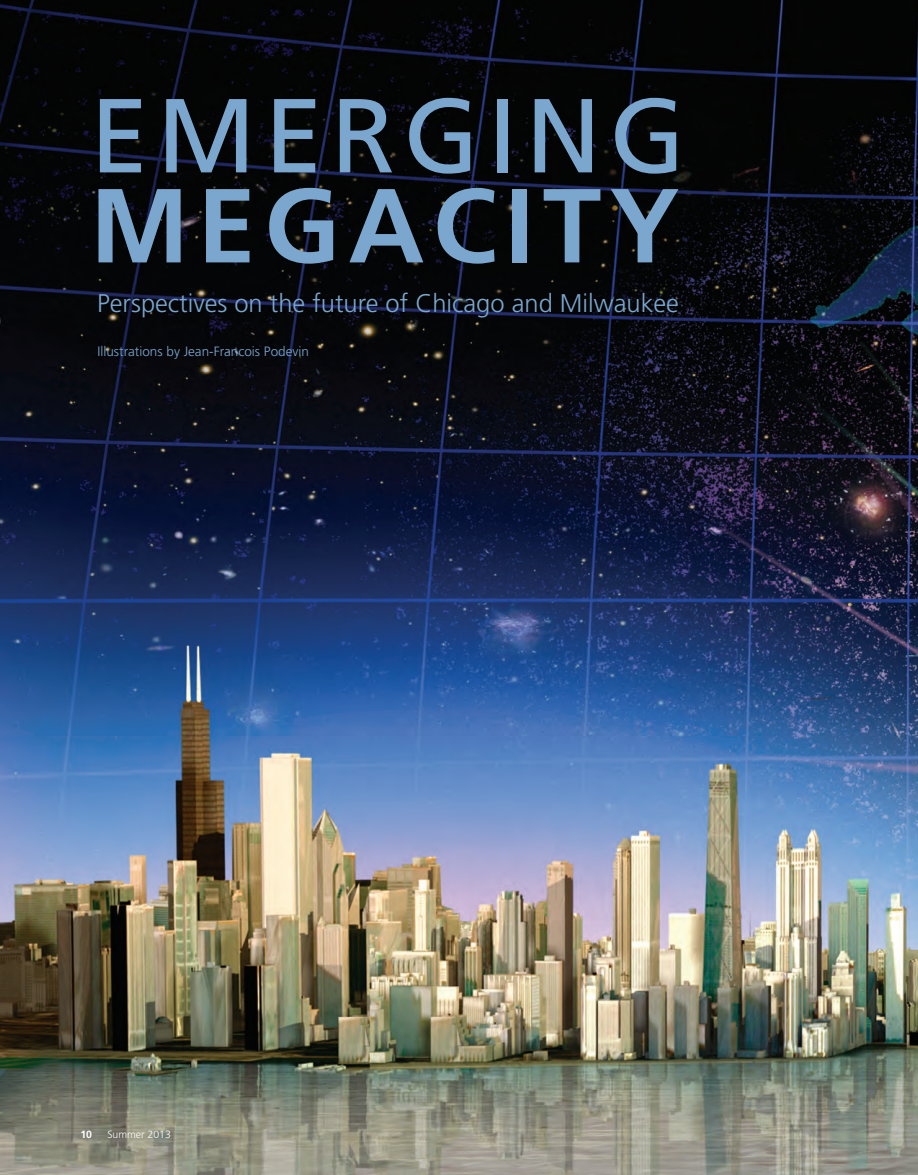
<style>
.page{position:relative;width:918px;height:1175px;background:#fff}
.page>*{position:absolute;margin:0;border:0;box-sizing:border-box;transform-origin:0 0}
.TOC_Sections_blurb_F{font:105px/90px "Frutiger";letter-spacing:.08em;color:#7ba7cf}
.TOC_Sections_blurb_F-2{font:300 25.5px "Frutiger";color:#7ba7cf}
.TOC_Sections_blurb_F-3{font:300 13.5px "Frutiger";color:#7ba7cf}
.Page_number_right{font:300 10.5px "Frutiger";color:#fff}
.Page_number_right-2{font:700 10.5px "Frutiger";color:#fff}
.s1{font-weight:700}
</style>
<div class="page">
<img style="left:0;top:0;width:918px;height:1174px">
<p class="TOC_Sections_blurb_F" style="left:90px;top:90px;width:597px">EMERGING<br><span class="s1">MEGACITY</span></p>
<p class="TOC_Sections_blurb_F-2" style="left:97px;top:289px;width:583px">Perspectives on the future of Chicago and Milwaukee</p>
<p class="TOC_Sections_blurb_F-3" style="left:98px;top:343px;width:213px">Illustrations by Jean-Francois Podevin</p>
<p class="Page_number_right-2" style="left:80px;top:1128px;width:13px">10</p>
<p class="Page_number_right" style="left:107px;top:1128px;width:65px">Summer 2013</p>
</div>
